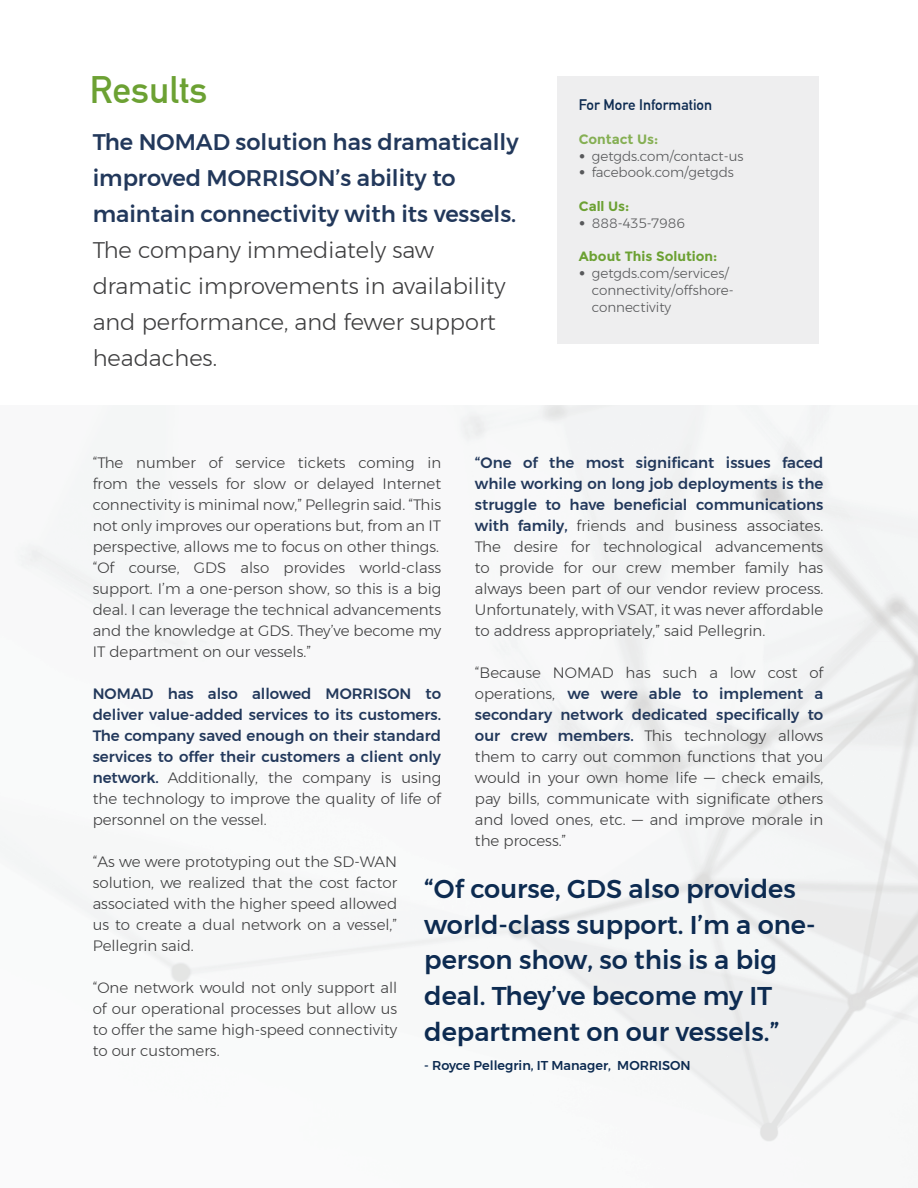
<style>
.page{position:relative;width:918px;height:1188px;background:#fff}
.page>*{position:absolute;margin:0;border:0;box-sizing:border-box;transform-origin:0 0}
.t1{font:37.5px "DIN Mittelschrift LT";color:#6ca133}
.t2{font:500 25.65px/35.7px "Montserrat";color:#0d2b51}
.t3{font:300 22.5px/36px "Montserrat";color:#3e3e3f}
.t4{font:500 22.5px/36px "Montserrat";color:#22385b}
.t5{font:300 15px/21px "Montserrat";color:#3e3e3f;text-align:justify}
.t6{font:500 15px/21px "Montserrat";color:#22385b;text-align:justify}
.t7{font:15px "DIN Mittelschrift LT";color:#0d2b51}
.t8{font:300 13.5px/16.8px "Montserrat";color:#57585a}
.t9{font:700 13.5px "Montserrat";color:#6ca133}
.t10{font:700 13.5px "Montserrat";color:#85af53}
.t11{font:500 12.9px "Montserrat";color:#0d2b51}
.s1{font-family:"Arial";font-weight:900}
.s2{font-weight:500;color:#22385b}
.s3{font-weight:300;color:#3e3e3f}
</style>
<div class="page">
<svg style="left:866px;top:621px;width:52px;height:23px"></svg>
<div style="left:557px;top:76px;width:262px;height:267px;background:#eeeeef"></div>
<h1 class="t1" style="left:90px;top:68px;width:119px">Results</h1>
<h3 class="t4" style="left:93px;top:124px;width:427px">The NOMAD solution has dramatically improved MORRISON’s ability to maintain connectivity with its vessels.</h3>
<h3 class="t3" style="left:93px;top:232px;width:414px">The company immediately saw dramatic improvements in availability and performance, and fewer support headaches.</h3>
<p class="t7" style="left:579px;top:96px;width:135px">For More Information</p>
<p class="t10" style="left:579px;top:131px;width:81px">Contact Us:</p>
<p class="t8" style="left:579px;top:147px;width:166px"><span class="s1">•</span> getgds.com/contact-us</p>
<p class="t8" style="left:579px;top:164px;width:157px"><span class="s1">•</span> facebook.com/getgds</p>
<p class="t9" style="left:579px;top:198px;width:52px">Call Us:</p>
<p class="t8" style="left:579px;top:214px;width:108px"><span class="s1">•</span> 888-435-7986</p>
<p class="t9" style="left:579px;top:249px;width:140px">About This Solution:</p>
<p class="t8" style="left:592px;top:265px;width:143px;text-indent:-13px"><span class="s1">•</span> getgds.com/services/ connectivity/offshore&shy;connectivity</p>
<p class="t5" style="left:475px;top:452px;width:350px"><span class="s2">“One of the most significant issues faced while working on long job deployments is the struggle to have beneficial communications with family,</span> friends and business associates.<br>The desire for technological advancements to provide for our crew member family has always been part of our vendor review process.<br>Unfortunately, with VSAT, it was never affordable to address appropriately,” said Pellegrin.</p>
<p class="t5" style="left:475px;top:662px;width:350px">“Because NOMAD has such a low cost of operations, <span class="s2">we were able to implement a secondary network dedicated specifically to our crew members.</span> This technology allows them to carry out common functions that you would in your own home life — check emails, pay bills, communicate with significate others and loved ones, etc. — and improve morale in the process.”</p>
<p class="t5" style="left:93px;top:452px;width:350px;text-align:left">“The number of service tickets coming in from the vessels for slow or delayed Internet connectivity is minimal now,” Pellegrin said. “This not only improves our operations but, from an IT perspective, allows me to focus on other things. “Of course, GDS also provides world-class support. I’m a one-person show, so this is a big deal. I can leverage the technical advancements and the knowledge at GDS. They’ve become my IT department on our vessels.”</p>
<p class="t6" style="left:93px;top:683px;width:350px">NOMAD has also allowed MORRISON to deliver value-added services to its customers.<br>The company saved enough on their standard services to offer their customers a client only network. <span class="s3">Additionally, the company is using the technology to improve the quality of life of personnel on the vessel.</span></p>
<p class="t5" style="left:93px;top:851px;width:306px">“As we were prototyping out the SD-WAN solution, we realized that the cost factor associated with the higher speed allowed us to create a dual network on a vessel,” Pellegrin said.</p>
<p class="t5" style="left:93px;top:977px;width:306px">“One network would not only support all of our operational processes but allow us to offer the same high-speed connectivity to our customers.</p>
<h2 class="t2" style="left:424px;top:871px;width:393px">“Of course, GDS also provides world-class support. I’m a one&shy;person show, so this is a big deal. They’ve become my IT department on our vessels.”</h2>
<p class="t11" style="left:424px;top:1056px;width:268px">- Royce Pellegrin, IT Manager, MORRISON</p>
</div>
